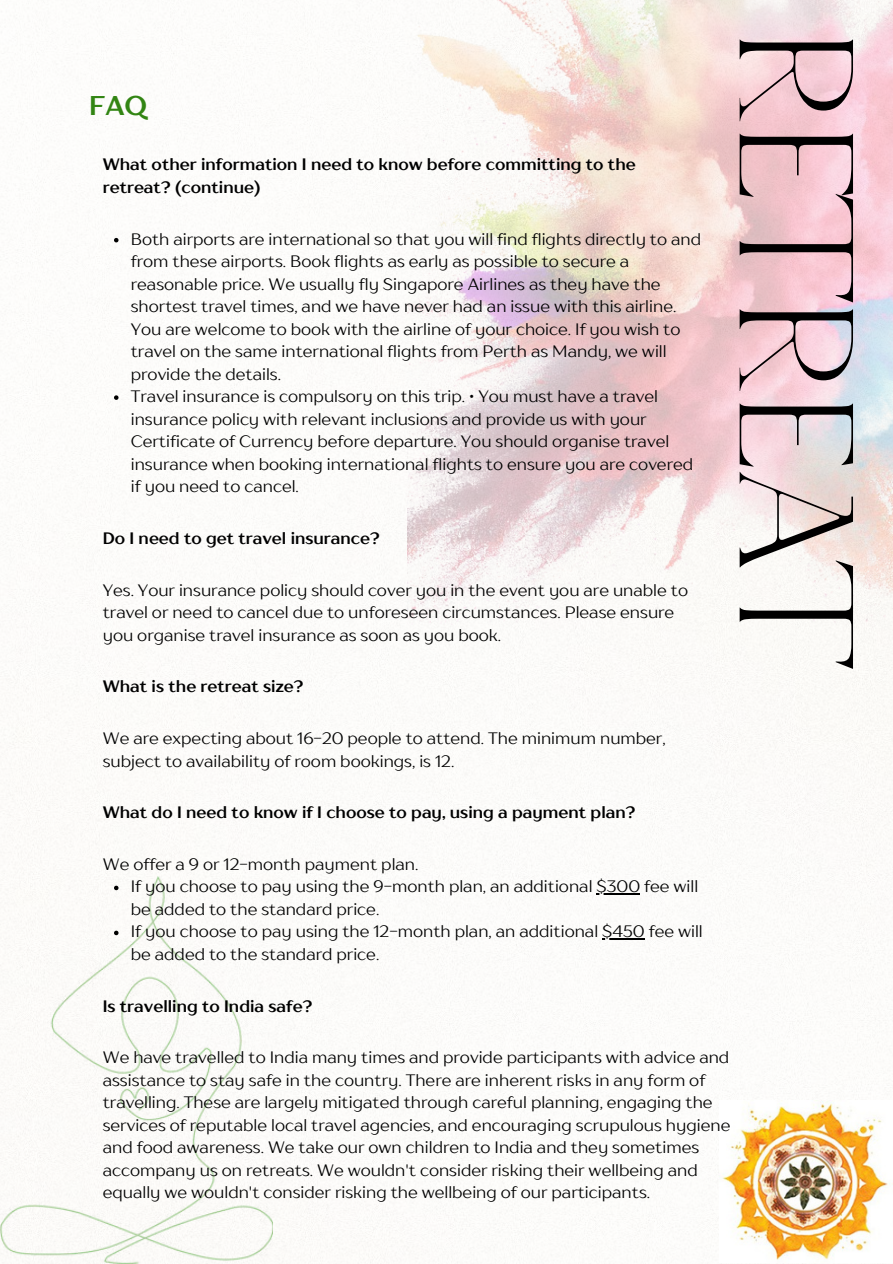
<style>
.page{position:relative;width:893px;height:1264px;background:#fff}
.page>*{position:absolute;margin:0;border:0;box-sizing:border-box;transform-origin:0 0}
.t1{font:161.85px "TT Ricordi Nobili";letter-spacing:-.105em;color:#000}
.t2{font:700 27px "TT Drugs";color:#328513}
.t3{font:16.5px/22.5px "TT Drugs";color:#000}
.t4{font:700 16.5px/22.5px "TT Drugs";color:#000}
</style>
<div class="page">
<img style="left:0;top:0;width:892px;height:1263px">
<img style="left:407px;top:0;width:485px;height:626px">
<img style="left:719px;top:1100px;width:173px;height:162px">
<img style="left:0;top:876px;width:272px;height:387px">
<svg style="left:114px;top:238px;width:4px;height:4px"></svg>
<svg style="left:114px;top:395px;width:4px;height:5px"></svg>
<svg style="left:114px;top:885px;width:4px;height:5px"></svg>
<hr style="left:596px;top:893px;width:44px;height:1px;background:#000">
<svg style="left:114px;top:930px;width:4px;height:5px"></svg>
<hr style="left:602px;top:938px;width:42px;height:1px;background:#000">
<h2 class="t2" style="left:89px;top:87px;width:59px">FAQ</h2>
<p class="t4" style="left:103px;top:153px;width:534px">What other information I need to know before committing to the retreat? (continue)</p>
<p class="t3" style="left:131px;top:227px;width:572px">Both airports are international so that you will find flights directly to and from these airports. Book flights as early as possible to secure a reasonable price. We usually fly Singapore Airlines as they have the shortest travel times, and we have never had an issue with this airline.<br>You are welcome to book with the airline of your choice. If you wish to travel on the same international flights from Perth as Mandy, we will provide the details.<br>Travel insurance is compulsory on this trip. • You must have a travel insurance policy with relevant inclusions and provide us with your Certificate of Currency before departure. You should organise travel insurance when booking international flights to ensure you are covered if you need to cancel.</p>
<p class="t4" style="left:103px;top:527px;width:278px">Do I need to get travel insurance?</p>
<p class="t3" style="left:103px;top:578px;width:586px">Yes. Your insurance policy should cover you in the event you are unable to travel or need to cancel due to unforeseen circumstances. Please ensure you organise travel insurance as soon as you book.</p>
<p class="t4" style="left:103px;top:675px;width:202px">What is the retreat size?</p>
<p class="t3" style="left:103px;top:726px;width:564px">We are expecting about 16-20 people to attend. The minimum number, subject to availability of room bookings, is 12.</p>
<p class="t4" style="left:103px;top:801px;width:534px">What do I need to know if I choose to pay, using a payment plan?</p>
<p class="t3" style="left:103px;top:852px;width:317px">We offer a 9 or 12-month payment plan.</p>
<p class="t3" style="left:131px;top:875px;width:573px">If you choose to pay using the 9-month plan, an additional $300 fee will be added to the standard price.<br>If you choose to pay using the 12-month plan, an additional $450 fee will be added to the standard price.</p>
<h1 class="t1" style="left:893px;top:17px;width:654px;rotate:90deg">RETREAT</h1>
<p class="t4" style="left:103px;top:994px;width:211px">Is travelling to India safe?</p>
<p class="t3" style="left:103px;top:1046px;width:629px">We have travelled to India many times and provide participants with advice and assistance to stay safe in the country. There are inherent risks in any form of travelling. These are largely mitigated through careful planning, engaging the services of reputable local travel agencies, and encouraging scrupulous hygiene and food awareness. We take our own children to India and they sometimes accompany us on retreats. We wouldn't consider risking their wellbeing and equally we wouldn't consider risking the wellbeing of our participants.</p>
</div>
